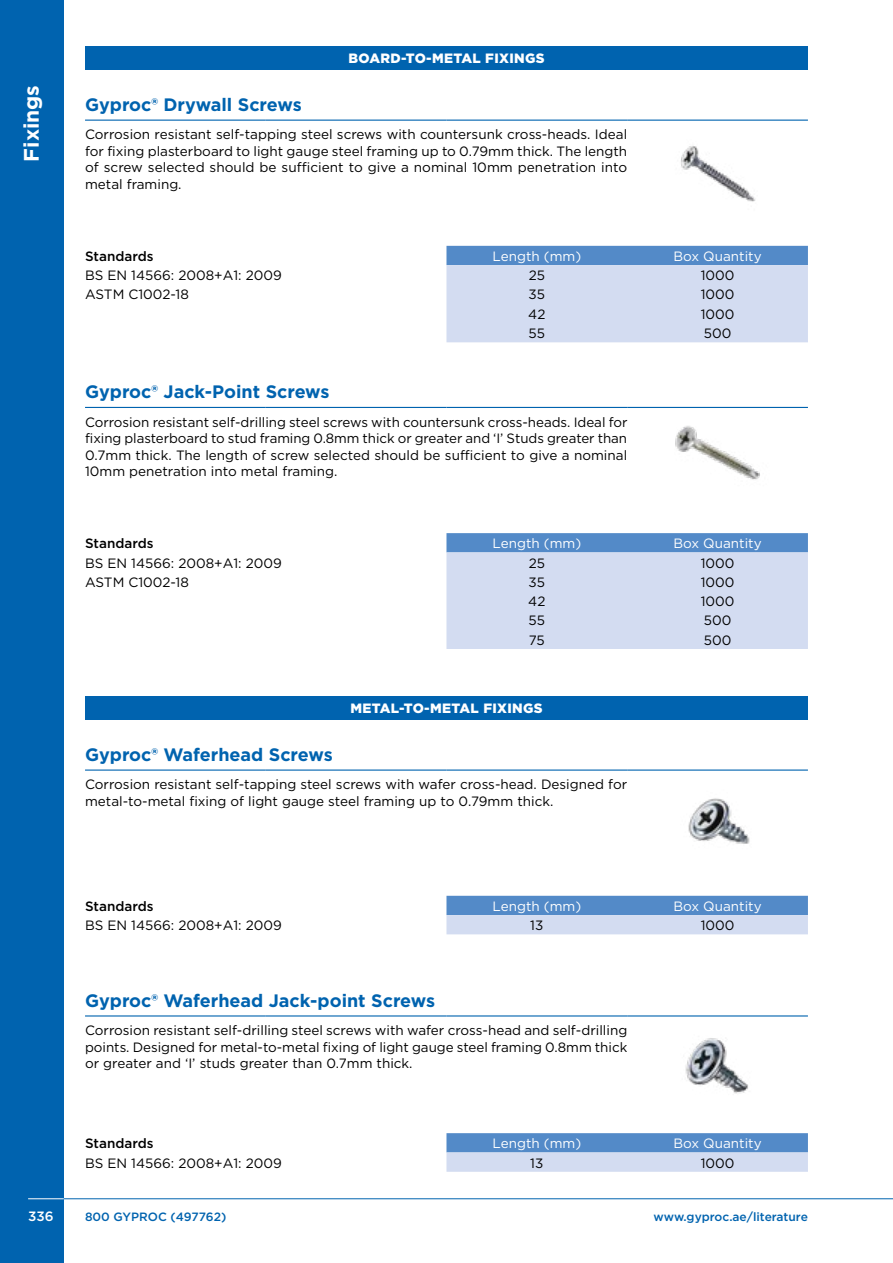
<style>
.page{position:relative;width:893px;height:1263px;background:#fff}
.page>*{position:absolute;margin:0;border:0;box-sizing:border-box;transform-origin:0 0}
.t1{font:700 21px "Gotham";color:#fff}
.t2{font:700 18px "Gotham";color:#0063af}
.t3{font:13.5px/16.5px "Gotham";color:#000;text-align:justify}
.t4{font:13.5px "Gotham";color:#fff}
.t5{font:900 13.5px "Gotham";letter-spacing:.025em;color:#fff}
.t6{font:500 13.5px "Gotham";color:#000}
.t7{font:500 13.5px "Gotham";color:#fff}
.t8{font:500 12px "Gotham";color:#0063af}
</style>
<div class="page">
<div style="left:0;top:0;width:64px;height:1263px;background:#0063af"></div>
<hr style="left:64px;top:1198px;width:829px;height:1px;background:#0063af">
<hr style="left:28px;top:1198px;width:36px;height:1px;background:#fff">
<div style="left:85px;top:46px;width:723px;height:23px;background:#0063af"></div>
<svg style="left:446px;top:246px;width:362px;height:96px;background:#b9cbe8"></svg>
<hr style="left:85px;top:120px;width:181px;height:1px;background:#0063af">
<hr style="left:266px;top:120px;width:180px;height:1px;background:#0063af">
<hr style="left:446px;top:120px;width:181px;height:1px;background:#0063af">
<hr style="left:627px;top:120px;width:181px;height:1px;background:#0063af">
<img style="left:681px;top:146px;width:75px;height:56px">
<svg style="left:446px;top:533px;width:362px;height:116px;background:#beceea"></svg>
<hr style="left:85px;top:407px;width:181px;height:1px;background:#0063af">
<hr style="left:266px;top:407px;width:180px;height:1px;background:#0063af">
<hr style="left:446px;top:407px;width:181px;height:1px;background:#0063af">
<hr style="left:627px;top:407px;width:181px;height:1px;background:#0063af">
<img style="left:675px;top:426px;width:85px;height:54px">
<div style="left:85px;top:696px;width:723px;height:23px;background:#0063af"></div>
<svg style="left:446px;top:896px;width:362px;height:38px;background:#93b3dc"></svg>
<hr style="left:85px;top:769px;width:181px;height:2px;background:#0063af">
<hr style="left:266px;top:769px;width:180px;height:2px;background:#0063af">
<hr style="left:446px;top:769px;width:181px;height:2px;background:#0063af">
<hr style="left:627px;top:769px;width:181px;height:2px;background:#0063af">
<img style="left:688px;top:798px;width:62px;height:46px">
<svg style="left:446px;top:1133px;width:362px;height:39px;background:#95b4dd"></svg>
<hr style="left:85px;top:1015px;width:181px;height:1px;background:#0063af">
<hr style="left:266px;top:1015px;width:180px;height:1px;background:#0063af">
<hr style="left:446px;top:1015px;width:181px;height:1px;background:#0063af">
<hr style="left:627px;top:1015px;width:181px;height:1px;background:#0063af">
<img style="left:685px;top:1038px;width:63px;height:56px">
<h1 class="t1" style="left:17px;top:162px;width:78px;rotate:-90deg">Fixings</h1>
<p class="t5" style="left:348px;top:49px;width:198px">BOARD-TO-METAL FIXINGS</p>
<h2 class="t2" style="left:85px;top:93px;width:218px">Gyproc® Drywall Screws</h2>
<p class="t3" style="left:85px;top:126px;width:544px">Corrosion resistant self-tapping steel screws with countersunk cross-heads. Ideal for fixing plasterboard to light gauge steel framing up to 0.79mm thick. The length of screw selected should be sufficient to give a nominal 10mm penetration into metal framing.</p>
<p class="t6" style="left:85px;top:247px;width:70px">Standards</p>
<p class="t4" style="left:492px;top:247px;width:90px">Length (mm)</p>
<p class="t4" style="left:673px;top:247px;width:90px">Box Quantity</p>
<p class="t3" style="left:85px;top:267px;width:198px">BS EN 14566: 2008+A1: 2009</p>
<p class="t3" style="left:529px;top:267px;width:18px">25</p>
<p class="t3" style="left:701px;top:267px;width:35px">1000</p>
<p class="t3" style="left:85px;top:286px;width:105px">ASTM C1002-18</p>
<p class="t3" style="left:529px;top:286px;width:18px">35</p>
<p class="t3" style="left:701px;top:286px;width:35px">1000</p>
<p class="t3" style="left:528px;top:305px;width:19px">42</p>
<p class="t3" style="left:701px;top:305px;width:35px">1000</p>
<p class="t3" style="left:529px;top:325px;width:18px">55</p>
<p class="t3" style="left:704px;top:325px;width:29px">500</p>
<h2 class="t2" style="left:85px;top:380px;width:246px">Gyproc® Jack-Point Screws</h2>
<p class="t3" style="left:85px;top:413px;width:544px">Corrosion resistant self-drilling steel screws with countersunk cross-heads. Ideal for fixing plasterboard to stud framing 0.8mm thick or greater and ‘I’ Studs greater than 0.7mm thick. The length of screw selected should be sufficient to give a nominal 10mm penetration into metal framing.</p>
<p class="t6" style="left:85px;top:535px;width:70px">Standards</p>
<p class="t4" style="left:492px;top:535px;width:90px">Length (mm)</p>
<p class="t4" style="left:673px;top:535px;width:90px">Box Quantity</p>
<p class="t3" style="left:85px;top:554px;width:198px">BS EN 14566: 2008+A1: 2009</p>
<p class="t3" style="left:529px;top:554px;width:18px">25</p>
<p class="t3" style="left:701px;top:554px;width:35px">1000</p>
<p class="t3" style="left:85px;top:573px;width:105px">ASTM C1002-18</p>
<p class="t3" style="left:529px;top:573px;width:18px">35</p>
<p class="t3" style="left:701px;top:573px;width:35px">1000</p>
<p class="t3" style="left:528px;top:593px;width:19px">42</p>
<p class="t3" style="left:701px;top:593px;width:35px">1000</p>
<p class="t3" style="left:529px;top:612px;width:18px">55</p>
<p class="t3" style="left:704px;top:612px;width:29px">500</p>
<p class="t3" style="left:529px;top:631px;width:17px">75</p>
<p class="t3" style="left:704px;top:631px;width:29px">500</p>
<p class="t5" style="left:350px;top:699px;width:194px">METAL-TO-METAL FIXINGS</p>
<h2 class="t2" style="left:85px;top:743px;width:249px">Gyproc® Waferhead Screws</h2>
<p class="t3" style="left:85px;top:776px;width:544px">Corrosion resistant self-tapping steel screws with wafer cross-head. Designed for metal-to-metal fixing of light gauge steel framing up to 0.79mm thick.</p>
<p class="t6" style="left:85px;top:897px;width:70px">Standards</p>
<p class="t4" style="left:492px;top:897px;width:90px">Length (mm)</p>
<p class="t4" style="left:673px;top:897px;width:90px">Box Quantity</p>
<p class="t3" style="left:85px;top:917px;width:198px">BS EN 14566: 2008+A1: 2009</p>
<p class="t3" style="left:530px;top:917px;width:15px">13</p>
<p class="t3" style="left:701px;top:917px;width:35px">1000</p>
<h2 class="t2" style="left:85px;top:988px;width:352px">Gyproc® Waferhead Jack-point Screws</h2>
<p class="t3" style="left:85px;top:1022px;width:544px">Corrosion resistant self-drilling steel screws with wafer cross-head and self-drilling points. Designed for metal-to-metal fixing of light gauge steel framing 0.8mm thick or greater and ‘I’ studs greater than 0.7mm thick.</p>
<p class="t6" style="left:85px;top:1134px;width:70px">Standards</p>
<p class="t4" style="left:492px;top:1135px;width:90px">Length (mm)</p>
<p class="t4" style="left:673px;top:1135px;width:90px">Box Quantity</p>
<p class="t3" style="left:85px;top:1154px;width:198px">BS EN 14566: 2008+A1: 2009</p>
<p class="t3" style="left:530px;top:1154px;width:15px">13</p>
<p class="t3" style="left:701px;top:1154px;width:35px">1000</p>
<p class="t7" style="left:28px;top:1207px;width:27px">336</p>
<p class="t8" style="left:85px;top:1208px;width:143px">800 GYPROC (497762)</p>
<p class="t8" style="left:654px;top:1208px;width:156px">www.gyproc.ae/literature</p>
</div>
